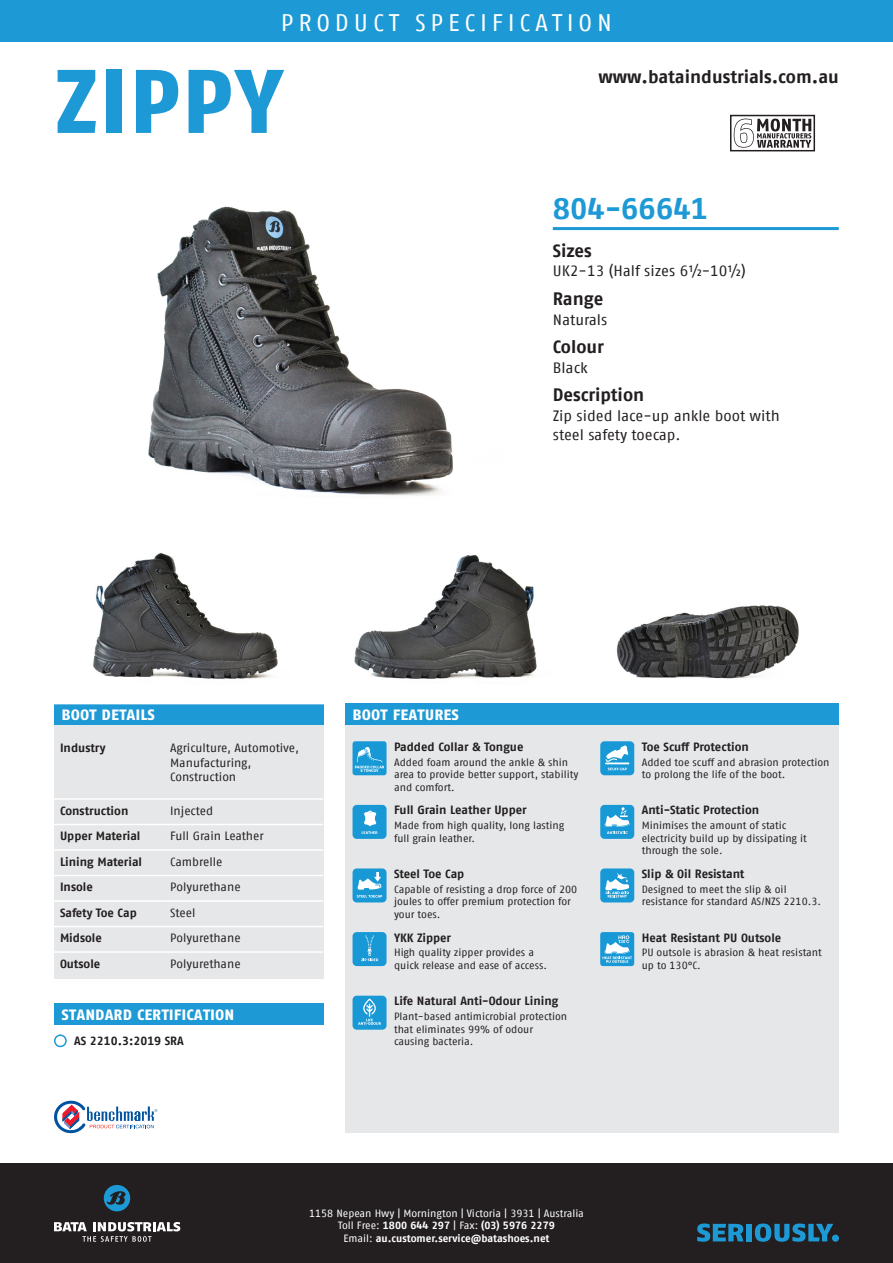
<style>
.page{position:relative;width:893px;height:1263px;background:#fff}
.page>*{position:absolute;margin:0;border:0;box-sizing:border-box;transform-origin:0 0}
.t1{font:90px "Fago No Extrabold TFSC";color:#1d99d6}
.t2{font:700 30px "Fago Offc";color:#1d99d6}
.t3{font:24px "Fago Offc";letter-spacing:.2em;color:#fff}
.t4{font:700 18px "Fago Offc";letter-spacing:-.005em;color:#231f20}
.t5{font:15px/19.5px "Fago Offc";color:#231f20}
.t6{font:15px "Fago No Extrabold TFSC";color:#fff}
.t7{font:700 12px "Fago Offc";color:#231f20}
.t8{font:12px/14.4px "Fago Offc";letter-spacing:-.005em;color:#231f20}
.t9{font:10.5px/12.6px "Fago Offc";color:#231f20}
.t10{font:700 10.5px "Fago Offc";color:#fff}
.t11{font:10.5px "Fago Offc";color:#fff}
.s1{font-weight:400}
</style>
<div class="page">
<div style="left:0;top:1164px;width:893px;height:99px;background:#231f20"></div>
<div style="left:54px;top:1003px;width:269px;height:22px;background:#1d99d6"></div>
<div style="left:54px;top:725px;width:269px;height:254px;background:#e6e7e9"></div>
<div style="left:345px;top:719px;width:494px;height:414px;background:#e6e7e9"></div>
<div style="left:54px;top:703px;width:269px;height:22px;background:#1d99d6"></div>
<img style="left:354px;top:555px;width:183px;height:124px">
<img style="left:616px;top:605px;width:183px;height:74px">
<img style="left:93px;top:553px;width:185px;height:126px">
<img style="left:148px;top:206px;width:305px;height:290px">
<div style="left:0;top:0;width:893px;height:42px;background:#1d99d6"></div>
<div style="left:54px;top:1034px;width:13px;height:13px;border:2px solid #1d99d6;border-radius:50%"></div>
<hr style="left:54px;top:703px;width:784px;height:1px;background:#fff">
<hr style="left:54px;top:798px;width:110px;height:2px;background:#fff">
<hr style="left:164px;top:798px;width:159px;height:2px;background:#fff">
<hr style="left:54px;top:824px;width:110px;height:1px;background:#fff">
<hr style="left:164px;top:824px;width:159px;height:1px;background:#fff">
<hr style="left:54px;top:849px;width:110px;height:2px;background:#fff">
<hr style="left:164px;top:849px;width:159px;height:2px;background:#fff">
<hr style="left:54px;top:875px;width:110px;height:1px;background:#fff">
<hr style="left:164px;top:875px;width:159px;height:1px;background:#fff">
<hr style="left:54px;top:900px;width:110px;height:2px;background:#fff">
<hr style="left:164px;top:900px;width:159px;height:2px;background:#fff">
<hr style="left:54px;top:926px;width:110px;height:1px;background:#fff">
<hr style="left:164px;top:926px;width:159px;height:1px;background:#fff">
<hr style="left:54px;top:951px;width:110px;height:2px;background:#fff">
<hr style="left:164px;top:951px;width:159px;height:2px;background:#fff">
<div style="left:730px;top:115px;width:85px;height:36px;border:2px solid #231f20"></div>
<svg style="left:734px;top:119px;width:77px;height:29px"></svg>
<svg style="left:54px;top:1100px;width:103px;height:33px"></svg>
<div style="left:345px;top:703px;width:494px;height:22px;background:#1d99d6"></div>
<hr style="left:553px;top:227px;width:286px;height:3px;background:#1d99d6">
<svg style="left:697px;top:1223px;width:46px;height:19px"></svg>
<div style="left:746px;top:1224px;width:6px;height:17px;background:#1d99d6"></div>
<svg style="left:755px;top:1223px;width:78px;height:19px"></svg>
<div style="left:832px;top:1235px;width:7px;height:7px;background:#1d99d6;border-radius:50%"></div>
<svg style="left:104px;top:1185px;width:26px;height:26px"></svg>
<svg style="left:54px;top:1222px;width:126px;height:20px"></svg>
<div style="left:352px;top:932px;width:35px;height:34px;background:#1899d6;border-radius:4px"></div>
<svg style="left:361px;top:935px;width:17px;height:26px"></svg>
<div style="left:600px;top:741px;width:34px;height:34px;background:#1899d6;border-radius:4px"></div>
<svg style="left:605px;top:745px;width:24px;height:25px"></svg>
<div style="left:600px;top:932px;width:34px;height:34px;background:#1899d6;border-radius:3px"></div>
<svg style="left:602px;top:935px;width:30px;height:28px"></svg>
<div style="left:600px;top:805px;width:34px;height:34px;background:#1899d6;border-radius:4px"></div>
<svg style="left:605px;top:807px;width:25px;height:27px"></svg>
<div style="left:352px;top:805px;width:35px;height:34px;background:#1899d6;border-radius:4px"></div>
<svg style="left:362px;top:810px;width:15px;height:24px"></svg>
<div style="left:352px;top:868px;width:35px;height:34px;background:#1899d6;border-radius:4px"></div>
<svg style="left:357px;top:872px;width:25px;height:25px"></svg>
<div style="left:600px;top:868px;width:34px;height:34px;background:#1899d6;border-radius:4px"></div>
<svg style="left:605px;top:873px;width:24px;height:24px"></svg>
<div style="left:353px;top:741px;width:34px;height:34px;background:#1899d6;border-radius:3px"></div>
<svg style="left:355px;top:747px;width:29px;height:25px"></svg>
<div style="left:352px;top:996px;width:35px;height:34px;background:#1899d6;border-radius:4px"></div>
<svg style="left:358px;top:998px;width:23px;height:27px"></svg>
<p class="t3" style="left:281px;top:9px;width:333px">PRODUCT SPECIFICATION</p>
<p class="t1" style="left:54px;top:48px;width:232px">ZIPPY</p>
<p class="t4" style="left:598px;top:66px;width:242px">www.bataindustrials.com.au</p>
<p class="t2" style="left:553px;top:191px;width:157px">804-66641</p>
<p class="t4" style="left:553px;top:240px;width:40px">Sizes</p>
<p class="t4" style="left:553px;top:288px;width:52px">Range</p>
<p class="t4" style="left:553px;top:336px;width:53px">Colour</p>
<p class="t4" style="left:553px;top:384px;width:93px">Description</p>
<p class="t5" style="left:553px;top:262px;width:194px">UK2-13 (Half sizes 6½-10½)</p>
<p class="t5" style="left:553px;top:310px;width:56px">Naturals</p>
<p class="t5" style="left:553px;top:358px;width:36px">Black</p>
<p class="t5" style="left:553px;top:406px;width:228px">Zip sided lace-up ankle boot with steel safety toecap.</p>
<p class="t6" style="left:62px;top:705px;width:95px">BOOT DETAILS</p>
<p class="t6" style="left:352px;top:705px;width:108px">BOOT FEATURES</p>
<p class="t7" style="left:60px;top:741px;width:47px">Industry</p>
<p class="t8" style="left:170px;top:741px;width:130px">Agriculture, Automotive,<br>Manufacturing,<br>Construction</p>
<p class="t7" style="left:60px;top:803px;width:70px">Construction</p>
<p class="t8" style="left:170px;top:803px;width:45px">Injected</p>
<p class="t7" style="left:60px;top:829px;width:82px">Upper Material</p>
<p class="t8" style="left:170px;top:829px;width:95px">Full Grain Leather</p>
<p class="t7" style="left:60px;top:854px;width:84px">Lining Material</p>
<p class="t8" style="left:170px;top:854px;width:54px">Cambrelle</p>
<p class="t7" style="left:60px;top:880px;width:34px">Insole</p>
<p class="t8" style="left:170px;top:880px;width:72px">Polyurethane</p>
<p class="t7" style="left:60px;top:905px;width:78px">Safety Toe Cap</p>
<p class="t8" style="left:170px;top:905px;width:27px">Steel</p>
<p class="t7" style="left:60px;top:931px;width:43px">Midsole</p>
<p class="t8" style="left:170px;top:931px;width:72px">Polyurethane</p>
<p class="t7" style="left:60px;top:956px;width:42px">Outsole</p>
<p class="t8" style="left:170px;top:956px;width:72px">Polyurethane</p>
<p class="t6" style="left:62px;top:1005px;width:174px">STANDARD CERTIFICATION</p>
<p class="t7" style="left:74px;top:1034px;width:111px">AS 2210.3:2019 SRA</p>
<p class="t7" style="left:394px;top:739px;width:131px">Padded Collar &amp; Tongue</p>
<p class="t9" style="left:394px;top:756px;width:186px">Added foam around the ankle &amp; shin area to provide better support, stability and comfort.</p>
<p class="t7" style="left:394px;top:803px;width:134px">Full Grain Leather Upper</p>
<p class="t9" style="left:394px;top:819px;width:172px">Made from high quality, long lasting full grain leather.</p>
<p class="t7" style="left:394px;top:867px;width:72px">Steel Toe Cap</p>
<p class="t9" style="left:394px;top:883px;width:185px">Capable of resisting a drop force of 200 joules to offer premium protection for your toes.</p>
<p class="t7" style="left:394px;top:930px;width:59px">YKK Zipper</p>
<p class="t9" style="left:394px;top:946px;width:154px">High quality zipper provides a quick release and ease of access.</p>
<p class="t7" style="left:394px;top:994px;width:166px">Life Natural Anti-Odour Lining</p>
<p class="t9" style="left:394px;top:1010px;width:175px">Plant-based antimicrobial protection that eliminates 99% of odour causing bacteria.</p>
<p class="t7" style="left:642px;top:739px;width:109px">Toe Scuff Protection</p>
<p class="t9" style="left:642px;top:756px;width:189px">Added toe scuff and abrasion protection to prolong the life of the boot.</p>
<p class="t7" style="left:642px;top:803px;width:119px">Anti-Static Protection</p>
<p class="t9" style="left:642px;top:819px;width:167px">Minimises the amount of static electricity build up by dissipating it through the sole.</p>
<p class="t7" style="left:642px;top:867px;width:104px">Slip &amp; Oil Resistant</p>
<p class="t9" style="left:642px;top:883px;width:181px">Designed to meet the slip &amp; oil resistance for standard AS/NZS 2210.3.</p>
<p class="t7" style="left:642px;top:930px;width:141px">Heat Resistant PU Outsole</p>
<p class="t9" style="left:642px;top:946px;width:182px">PU outsole is abrasion &amp; heat resistant up to 130°C.</p>
<p class="t11" style="left:309px;top:1207px;width:276px">1158 Nepean Hwy | Mornington | Victoria | 3931 | Australia</p>
<p class="t10" style="left:338px;top:1219px;width:218px"><span class="s1">Toll Free:</span> 1800 644 297 <span class="s1">| Fax:</span> (03) 5976 2279</p>
<p class="t10" style="left:343px;top:1232px;width:208px"><span class="s1">Email:</span> au.customer.service@batashoes.net</p>
</div>
